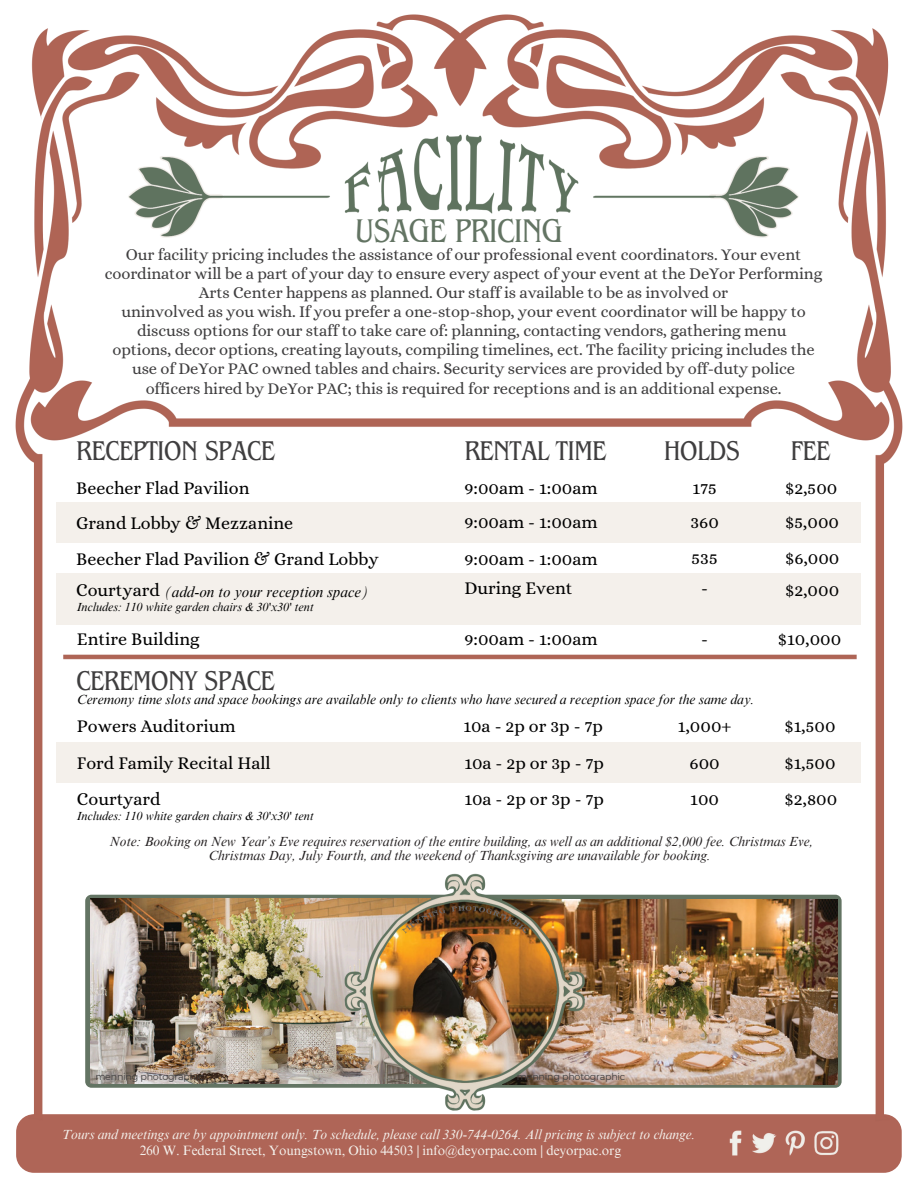
<style>
.page{position:relative;width:918px;height:1188px;background:#fff}
.page>*{position:absolute;margin:0;border:0;box-sizing:border-box;transform-origin:0 0}
.t1{font:condensed 34.5px "Benguiat Pro ITC";letter-spacing:-.025em;color:#637463}
.t2{font:condensed 28.5px "Benguiat Pro ITC";letter-spacing:-.025em;color:#3f3e3f}
.t3{font:18px "Alice";color:#000}
.t4{font:16.5px/19.2px "Alice";letter-spacing:-.01em;color:#3f3e3f;text-align:center}
.t5{font:italic 15px "Times NRMT Pro";color:#000}
.t6{font:italic 13.5px/14.7px "Times NRMT Pro";letter-spacing:-.005em;color:#231f20;text-align:center}
.t7{font:italic 13.5px "Times NRMT Pro";color:#000}
.t8{font:italic 13.5px "Times NRMT Pro";letter-spacing:-.01em;color:#f4f0eb}
.t9{font:13.5px "Times NRMT Pro";letter-spacing:-.01em;color:#f4f0eb}
.t10{font:italic 12px "Times NRMT Pro";color:#000}
.t11{font:9.6px "Montserrat";letter-spacing:-.025em;color:#3f3e3f}
</style>
<div class="page">
<div style="left:16px;top:1114px;width:886px;height:59px;background:#af6557;border-radius:18px"></div>
<img style="left:15px;top:14px;width:888px;height:1149px">
<div style="left:57px;top:472px;width:804px;height:177px;background:#fff"></div>
<div style="left:57px;top:698px;width:804px;height:138px;background:#fff"></div>
<div style="left:57px;top:502px;width:804px;height:41px;background:#f4f0eb"></div>
<div style="left:57px;top:574px;width:804px;height:51px;background:#f4f0eb"></div>
<div style="left:57px;top:743px;width:804px;height:40px;background:#f4f0eb"></div>
<h2 class="t1" style="left:355px;top:218px;width:210px">USAGE PRICING</h2>
<h2 class="t4" style="left:105px;top:244px;width:719px">Our facility pricing includes the assistance of our professional event coordinators. Your event coordinator will be a part of your day to ensure every aspect of your event at the DeYor Performing Arts Center happens as planned. Our staff is available to be as involved or<br>uninvolved as you wish. If you prefer a one-stop-shop, your event coordinator will be happy to discuss options for our staff to take care of: planning, contacting vendors, gathering menu<br>options, decor options, creating layouts, compiling timelines, ect. The facility pricing includes the use of DeYor PAC owned tables and chairs. Security services are provided by off-duty police officers hired by DeYor PAC; this is required for receptions and is an additional expense.</h2>
<h2 class="t2" style="left:76px;top:440px;width:201px">RECEPTION SPACE</h2>
<h3 class="t2" style="left:464px;top:440px;width:144px">RENTAL TIME</h3>
<h3 class="t2" style="left:664px;top:440px;width:78px">HOLDS</h3>
<h3 class="t2" style="left:791px;top:440px;width:41px">FEE</h3>
<h3 class="t3" style="left:76px;top:478px;width:175px">Beecher Flad Pavilion</h3>
<h3 class="t3" style="left:76px;top:513px;width:219px">Grand Lobby &amp; Mezzanine</h3>
<h3 class="t3" style="left:76px;top:549px;width:304px">Beecher Flad Pavilion &amp; Grand Lobby</h3>
<h3 class="t3" style="left:76px;top:580px;width:85px">Courtyard</h3>
<h3 class="t5" style="left:164px;top:587px;width:206px">(add-on to your reception space)</h3>
<h4 class="t10" style="left:77px;top:603px;width:238px">Includes: 110 white garden chairs &amp; 30'x30' tent</h4>
<h6 class="t3" style="left:77px;top:628px;width:124px">Entire Building</h6>
<h2 class="t2" style="left:76px;top:670px;width:200px">CEREMONY SPACE</h2>
<h3 class="t3" style="left:464px;top:478px;width:135px">9:00am - 1:00am</h3>
<p class="t3" style="left:464px;top:512px;width:135px">9:00am - 1:00am</p>
<h3 class="t3" style="left:464px;top:549px;width:135px">9:00am - 1:00am</h3>
<h3 class="t3" style="left:464px;top:578px;width:110px">During Event</h3>
<h3 class="t3" style="left:464px;top:628px;width:135px">9:00am - 1:00am</h3>
<h3 class="t3" style="left:693px;top:478px;width:26px">175</h3>
<h3 class="t3" style="left:690px;top:512px;width:30px">360</h3>
<h3 class="t3" style="left:692px;top:548px;width:28px">535</h3>
<h3 class="t3" style="left:701px;top:578px;width:8px">-</h3>
<p class="t3" style="left:701px;top:628px;width:8px">-</p>
<h3 class="t7" style="left:77px;top:695px;width:679px">Ceremony time slots and space bookings are available only to clients who have secured a reception space for the same day.</h3>
<h3 class="t3" style="left:77px;top:715px;width:160px">Powers Auditorium</h3>
<h3 class="t3" style="left:77px;top:752px;width:195px">Ford Family Recital Hall</h3>
<h3 class="t3" style="left:77px;top:789px;width:85px">Courtyard</h3>
<h3 class="t3" style="left:463px;top:715px;width:141px">10a - 2p or 3p - 7p</h3>
<h3 class="t3" style="left:464px;top:752px;width:141px">10a - 2p or 3p - 7p</h3>
<h3 class="t3" style="left:464px;top:789px;width:141px">10a - 2p or 3p - 7p</h3>
<h6 class="t3" style="left:678px;top:715px;width:55px">1,000+</h6>
<h3 class="t3" style="left:690px;top:752px;width:32px">600</h3>
<h3 class="t3" style="left:690px;top:789px;width:30px">100</h3>
<p class="t10" style="left:77px;top:811px;width:238px">Includes: 110 white garden chairs &amp; 30'x30' tent</p>
<h3 class="t3" style="left:785px;top:478px;width:54px">$2,500</h3>
<h2 class="t3" style="left:785px;top:512px;width:56px">$5,000</h2>
<h4 class="t3" style="left:785px;top:548px;width:56px">$6,000</h4>
<h3 class="t3" style="left:785px;top:580px;width:56px">$2,000</h3>
<h3 class="t3" style="left:778px;top:628px;width:65px">$10,000</h3>
<h3 class="t3" style="left:784px;top:715px;width:53px">$1,500</h3>
<h5 class="t3" style="left:784px;top:752px;width:53px">$1,500</h5>
<p class="t3" style="left:784px;top:789px;width:55px">$2,800</p>
<h3 class="t6" style="left:109px;top:835px;width:705px">Note: Booking on New Year’s Eve requires reservation of the entire building, as well as an additional $2,000 fee. Christmas Eve,<br>Christmas Day, July Fourth, and the weekend of Thanksgiving are unavailable for booking.</h3>
<h1 class="t11" style="left:95px;top:1070px;width:110px">menning photographic</h1>
<h3 class="t11" style="left:517px;top:1071px;width:110px">menning photographic</h3>
<p class="t8" style="left:62px;top:1129px;width:635px">Tours and meetings are by appointment only. To schedule, please call 330-744-0264. All pricing is subject to change.</p>
<p class="t9" style="left:140px;top:1145px;width:483px">260 W. Federal Street, Youngstown, Ohio 44503 | info@deyorpac.com | deyorpac.org</p>
</div>
